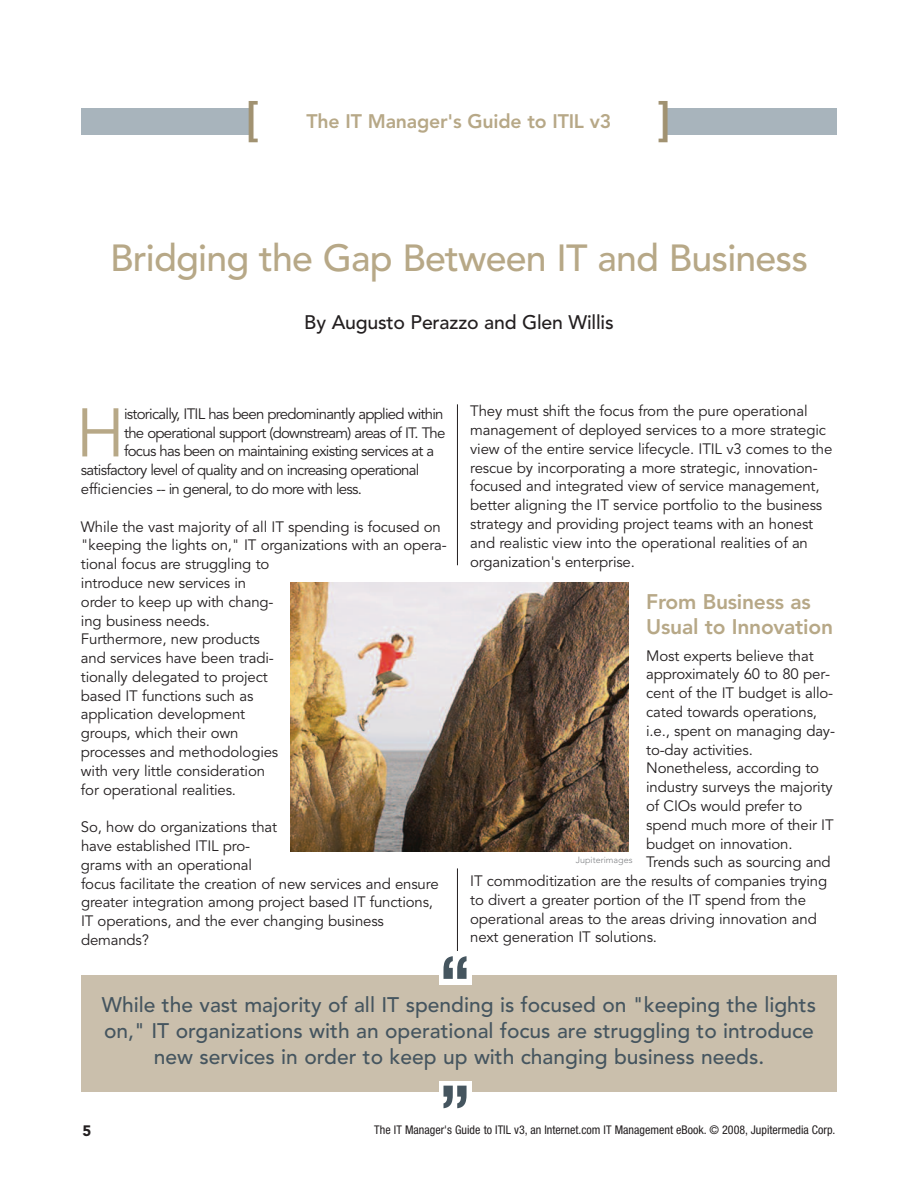
<style>
.page{position:relative;width:918px;height:1188px;background:#fff}
.page>*{position:absolute;margin:0;border:0;box-sizing:border-box;transform-origin:0 0}
.t1{font:700 condensed 70.5px/129.4px "Helvetica Neue";color:#45555f}
.t2{font:68.1px "Avenir";color:#b7a887}
.t3{font:800 46.5px "Avenir";color:#a19271}
.t4{font:500 37.5px "Avenir";letter-spacing:-.02em;color:#b7a887}
.t5{font:500 21px/26.1px "Avenir";color:#45555f;text-align:center}
.t6{font:800 21px/25.2px "Avenir";letter-spacing:-.01em;color:#b7a887}
.t7{font:500 19.5px "Avenir";letter-spacing:-.01em;color:#231f20}
.t8{font:800 19.5px "Avenir";letter-spacing:-.01em;color:#b7a887}
.t9{font:15px/18.8px "Avenir";letter-spacing:-.01em;color:#231f20}
.t10{font:15px "Avenir";letter-spacing:-.05em;color:#231f20}
.t11{font:900 15px "Avenir";color:#231f20}
.t12{font:condensed 12px "Helvetica Neue";color:#231f20}
.t13{font:300 9px "Avenir";color:#808285}
</style>
<div class="page">
<hr style="left:457px;top:404px;width:1px;height:161px;background:#231f20">
<hr style="left:457px;top:868px;width:1px;height:220px;background:#231f20">
<div style="left:81px;top:108px;width:171px;height:27px;background:#a8b4bc"></div>
<div style="left:666px;top:108px;width:171px;height:27px;background:#a8b4bc"></div>
<img style="left:291px;top:582px;width:337px;height:269px">
<div style="left:81px;top:975px;width:756px;height:116px;background:#cabfac"></div>
<div style="left:439px;top:952px;width:32px;height:33px;background:#fff"></div>
<div style="left:439px;top:1081px;width:32px;height:33px;background:#fff"></div>
<h3 class="t3" style="left:246px;top:100px;width:14px">[</h3>
<h3 class="t3" style="left:658px;top:100px;width:14px">]</h3>
<h3 class="t8" style="left:307px;top:113px;width:306px">The IT Manager's Guide to ITIL v3</h3>
<h3 class="t4" style="left:110px;top:243px;width:700px">Bridging the Gap Between IT and Business</h3>
<h3 class="t7" style="left:304px;top:314px;width:311px">By Augusto Perazzo and Glen Willis</h3>
<h2 class="t2" style="left:76px;top:405px;width:51px">H</h2>
<p class="t10" style="left:124px;top:408px;width:321px">istorically, ITIL has been predominantly applied within</p>
<p class="t10" style="left:124px;top:426px;width:323px">the operational support (downstream) areas of IT. The</p>
<p class="t10" style="left:124px;top:445px;width:312px">focus has been on maintaining existing services at a</p>
<p class="t10" style="left:81px;top:464px;width:340px">satisfactory level of quality and on increasing operational</p>
<p class="t10" style="left:81px;top:483px;width:282px">efficiencies -- in general, to do more with less.</p>
<p class="t9" style="left:81px;top:518px;width:367px">While the vast majority of all IT spending is focused on "keeping the lights on," IT organizations with an opera&shy;tional focus are struggling to<br>introduce new services in<br>order to keep up with chang-<br>ing business needs.<br>Furthermore, new products<br>and services have been tradi-<br>tionally delegated to project<br>based IT functions such as<br>application development<br>groups, which their own<br>processes and methodologies<br>with very little consideration<br>for operational realities.</p>
<p class="t9" style="left:81px;top:819px;width:359px">So, how do organizations that<br>have established ITIL pro-<br>grams with an operational<br>focus facilitate the creation of new services and ensure greater integration among project based IT functions, IT operations, and the ever changing business demands?</p>
<p class="t9" style="left:470px;top:403px;width:364px">They must shift the focus from the pure operational management of deployed services to a more strategic view of the entire service lifecycle. ITIL v3 comes to the rescue by incorporating a more strategic, innovation&shy;focused and integrated view of service management, better aligning the IT service portfolio to the business strategy and providing project teams with an honest and realistic view into the operational realities of an organization's enterprise.</p>
<h3 class="t6" style="left:646px;top:591px;width:188px">From Business as<br>Usual to Innovation</h3>
<p class="t9" style="left:646px;top:647px;width:169px">Most experts believe that</p>
<p class="t9" style="left:646px;top:666px;width:185px">approximately 60 to 80 per-</p>
<p class="t9" style="left:646px;top:685px;width:189px">cent of the IT budget is allo-</p>
<p class="t9" style="left:646px;top:704px;width:172px">cated towards operations,</p>
<p class="t9" style="left:646px;top:722px;width:190px">i.e., spent on managing day-</p>
<p class="t9" style="left:646px;top:741px;width:108px">to-day activities.</p>
<p class="t9" style="left:646px;top:760px;width:174px">Nonetheless, according to</p>
<p class="t9" style="left:646px;top:779px;width:188px">industry surveys the majority</p>
<p class="t9" style="left:646px;top:798px;width:158px">of CIOs would prefer to</p>
<p class="t9" style="left:646px;top:816px;width:189px">spend much more of their IT</p>
<p class="t9" style="left:646px;top:835px;width:148px">budget on innovation.</p>
<p class="t9" style="left:646px;top:854px;width:186px">Trends such as sourcing and</p>
<p class="t9" style="left:470px;top:873px;width:359px">IT commoditization are the results of companies trying</p>
<p class="t9" style="left:470px;top:892px;width:337px">to divert a greater portion of the IT spend from the</p>
<p class="t9" style="left:470px;top:910px;width:348px">operational areas to the areas driving innovation and</p>
<p class="t9" style="left:470px;top:929px;width:188px">next generation IT solutions.</p>
<p class="t13" style="left:576px;top:856px;width:58px">Jupiterimages</p>
<h1 class="t1" style="left:439px;top:923px;width:34px">“ ”</h1>
<h3 class="t5" style="left:102px;top:993px;width:716px">While the vast majority of all IT spending is focused on "keeping the lights on," IT organizations with an operational focus are struggling to introduce new services in order to keep up with changing business needs.</h3>
<p class="t11" style="left:82px;top:1125px;width:10px">5</p>
<p class="t12" style="left:374px;top:1126px;width:463px">The IT Manager's Guide to ITIL v3, an Internet.com IT Management eBook. © 2008, Jupitermedia Corp.</p>
</div>
